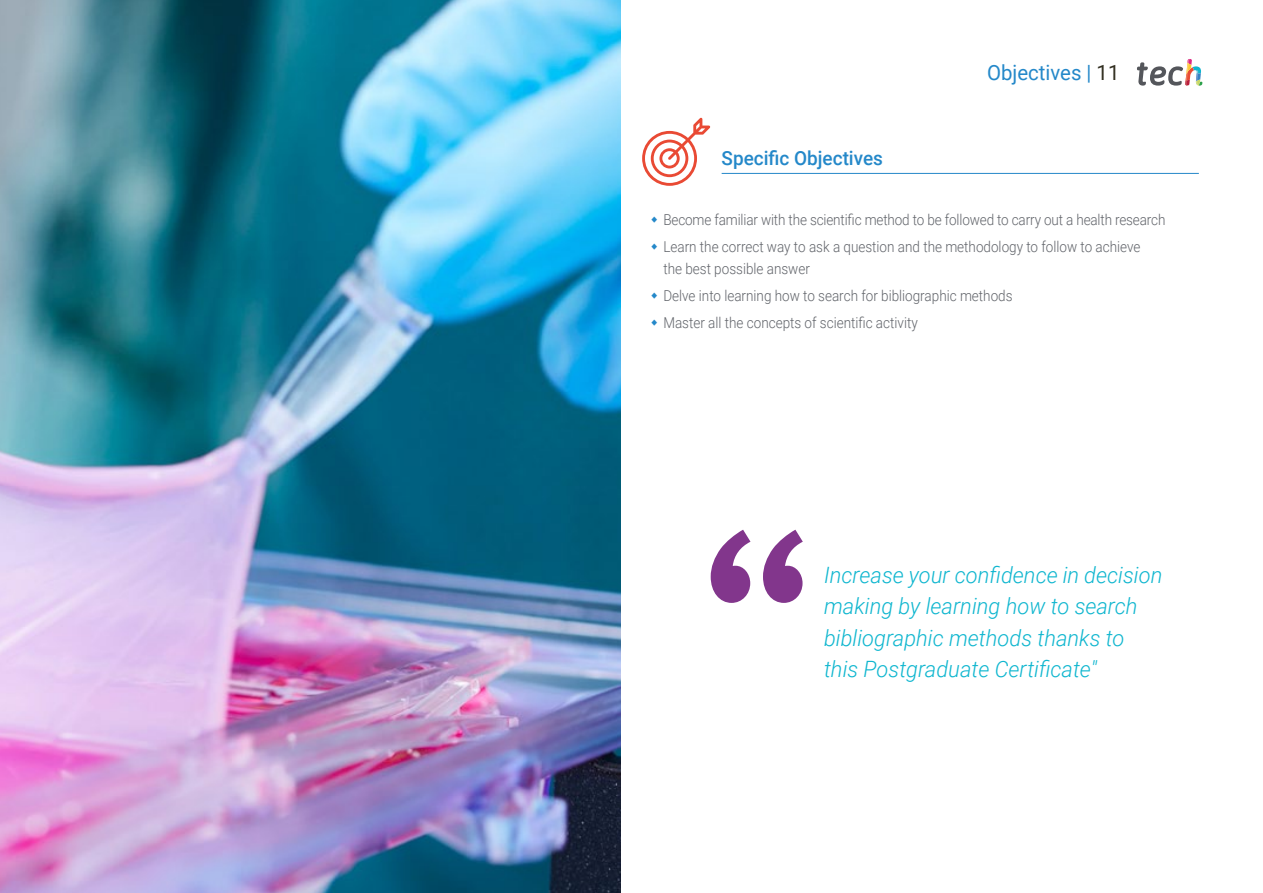
<style>
.page{position:relative;width:1263px;height:893px;background:#fff}
.page>*{position:absolute;margin:0;border:0;box-sizing:border-box;transform-origin:0 0}
.t1{font:italic 300 22.5px/31.5px "Roboto";color:#0fb6cf}
.t2{font:21px "Roboto";color:#2488c9}
.t3{font:500 19.5px "Roboto";color:#2488c9}
.t4{font:300 15px/26.7px "Roboto";color:#61646a;scale:.9 1}
.s1{color:#312e20}
</style>
<div class="page">
<img style="left:0;top:0;width:621px;height:893px">
<svg style="left:1137px;top:59px;width:65px;height:27px"></svg>
<svg style="left:711px;top:530px;width:92px;height:73px"></svg>
<svg style="left:642px;top:118px;width:68px;height:68px"></svg>
<hr style="left:722px;top:173px;width:477px;height:1px;background:#2488c9">
<h3 class="t3" style="left:722px;top:144px;width:163px">Specific Objectives</h3>
<h2 class="t2" style="left:987px;top:57px;width:134px">Objectives | <span class="s1">11</span></h2>
<p class="t4" style="left:663px;top:206px;width:559px">Become familiar with the scientific method to be followed to carry out a health research<br>Learn the correct way to ask a question and the methodology to follow to achieve</p>
<p class="t4" style="left:663px;top:255px;width:389px">the best possible answer<br>Delve into learning how to search for bibliographic methods<br>Master all the concepts of scientific activity</p>
<h1 class="t1" style="left:824px;top:558px;width:340px">Increase your confidence in decision making by learning how to search bibliographic methods thanks to this Postgraduate Certificate"</h1>
</div>
